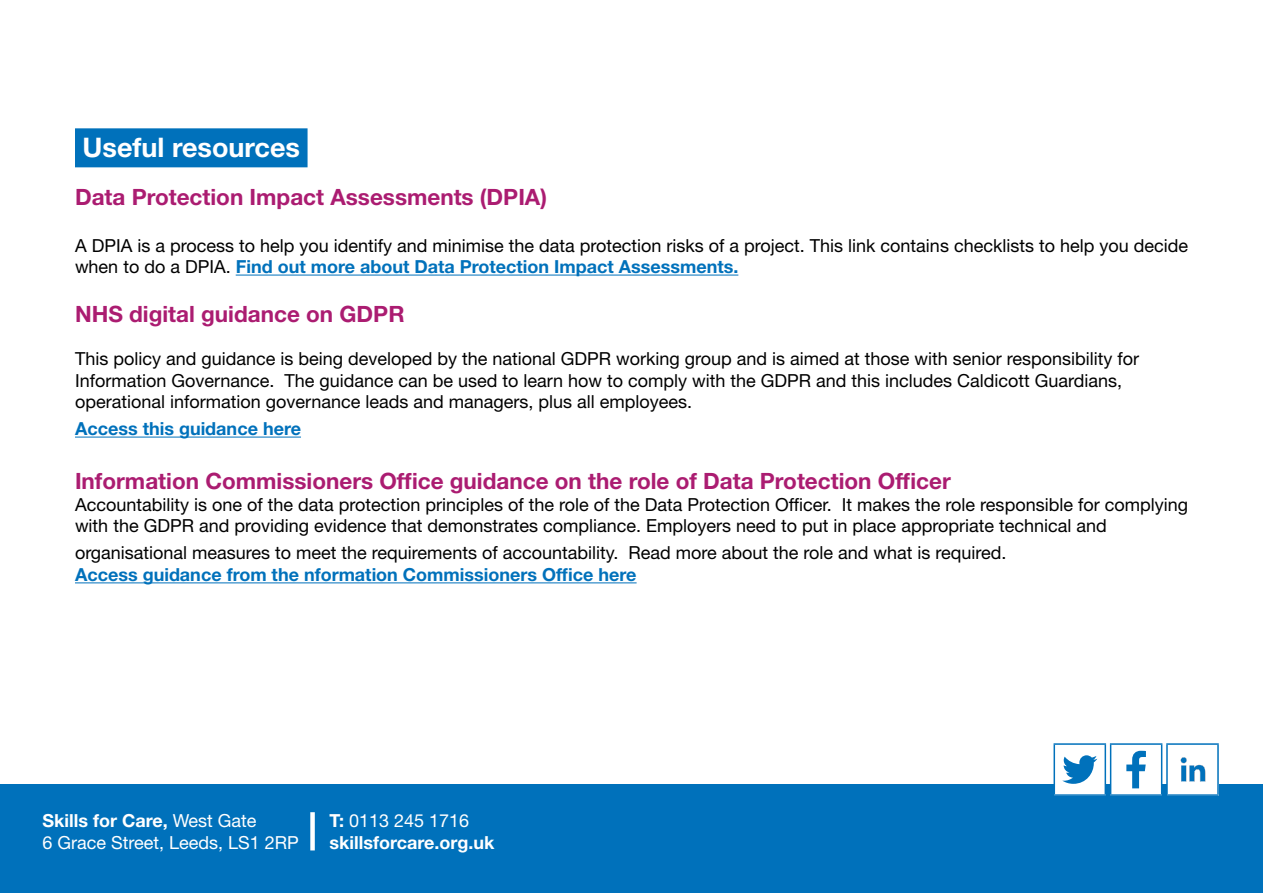
<style>
.page{position:relative;width:1263px;height:893px;background:#fff}
.page>*{position:absolute;margin:0;border:0;box-sizing:border-box;transform-origin:0 0}
.t1{font:700 27px "Helvetica Neue LT Std";color:#fff}
.t2{font:700 22.5px "Helvetica Neue LT Std";color:#ab1c71}
.t3{font:18px/21.6px "Helvetica Neue LT Std";color:#000}
.t4{font:700 18px "Helvetica Neue LT Std";color:#0071bb}
.t5{font:18px/21.6px "Helvetica Neue LT Std";color:#fff}
.t6{font:700 18px/21.6px "Helvetica Neue LT Std";color:#fff}
.s1{font-weight:700;color:#0071bb}
.s2{font-weight:700}
.s3{font-weight:400}
</style>
<div class="page">
<div style="left:75px;top:128px;width:233px;height:39px;background:#0071bb"></div>
<hr style="left:236px;top:275px;width:502px;height:1px;background:#0071bb">
<hr style="left:75px;top:437px;width:226px;height:1px;background:#0071bb">
<hr style="left:75px;top:582px;width:562px;height:1px;background:#0071bb">
<div style="left:0;top:785px;width:1263px;height:108px;background:#0071bb"></div>
<div style="left:310px;top:812px;width:5px;height:38px;background:#fff"></div>
<div style="left:1167px;top:744px;width:51px;height:51px;background:#fff"></div>
<hr style="left:1166px;top:743px;width:53px;height:2px;background:#0071bb">
<hr style="left:1166px;top:745px;width:2px;height:49px;background:#0071bb">
<hr style="left:1217px;top:745px;width:2px;height:49px;background:#0071bb">
<hr style="left:1166px;top:794px;width:53px;height:2px;background:#0071bb">
<img style="left:1180px;top:757px;width:26px;height:25px">
<div style="left:1111px;top:744px;width:51px;height:51px;background:#fff"></div>
<hr style="left:1110px;top:743px;width:52px;height:2px;background:#0071bb">
<hr style="left:1110px;top:745px;width:1px;height:49px;background:#0071bb">
<hr style="left:1161px;top:745px;width:1px;height:49px;background:#0071bb">
<hr style="left:1110px;top:794px;width:52px;height:2px;background:#0071bb">
<svg style="left:1126px;top:751px;width:20px;height:37px"></svg>
<div style="left:1054px;top:744px;width:51px;height:51px;background:#fff"></div>
<hr style="left:1053px;top:743px;width:53px;height:2px;background:#0071bb">
<hr style="left:1053px;top:745px;width:2px;height:49px;background:#0071bb">
<hr style="left:1104px;top:745px;width:2px;height:49px;background:#0071bb">
<hr style="left:1053px;top:794px;width:53px;height:2px;background:#0071bb">
<svg style="left:1062px;top:755px;width:35px;height:29px"></svg>
<h1 class="t1" style="left:83px;top:131px;width:219px">Useful resources</h1>
<p class="t2" style="left:75px;top:184px;width:473px">Data Protection Impact Assessments (DPIA)</p>
<p class="t3" style="left:75px;top:234px;width:1114px">A DPIA is a process to help you identify and minimise the data protection risks of a project. This link contains checklists to help you decide when to do a DPIA. <span class="s1">Find out more about Data Protection Impact Assessments.</span></p>
<p class="t2" style="left:75px;top:300px;width:331px">NHS digital guidance on GDPR</p>
<p class="t3" style="left:75px;top:348px;width:1066px">This policy and guidance is being developed by the national GDPR working group and is aimed at those with senior responsibility for<br>Information Governance. The guidance can be used to learn how to comply with the GDPR and this includes Caldicott Guardians, operational information governance leads and managers, plus all employees.</p>
<p class="t4" style="left:75px;top:418px;width:227px">Access this guidance here</p>
<p class="t2" style="left:75px;top:467px;width:877px">Information Commissioners Office guidance on the role of Data Protection Officer</p>
<p class="t3" style="left:75px;top:493px;width:1114px">Accountability is one of the data protection principles of the role of the Data Protection Officer. It makes the role responsible for complying with the GDPR and providing evidence that demonstrates compliance. Employers need to put in place appropriate technical and</p>
<p class="t3" style="left:75px;top:542px;width:933px">organisational measures to meet the requirements of accountability. Read more about the role and what is required.</p>
<p class="t4" style="left:75px;top:563px;width:563px">Access guidance from the nformation Commissioners Office here</p>
<p class="t5" style="left:43px;top:810px;width:258px"><span class="s2">Skills for Care,</span> West Gate<br>6 Grace Street, Leeds, LS1 2RP</p>
<p class="t6" style="left:330px;top:809px;width:166px">T: <span class="s3">0113 245 1716 </span>skillsforcare.org.uk</p>
</div>
